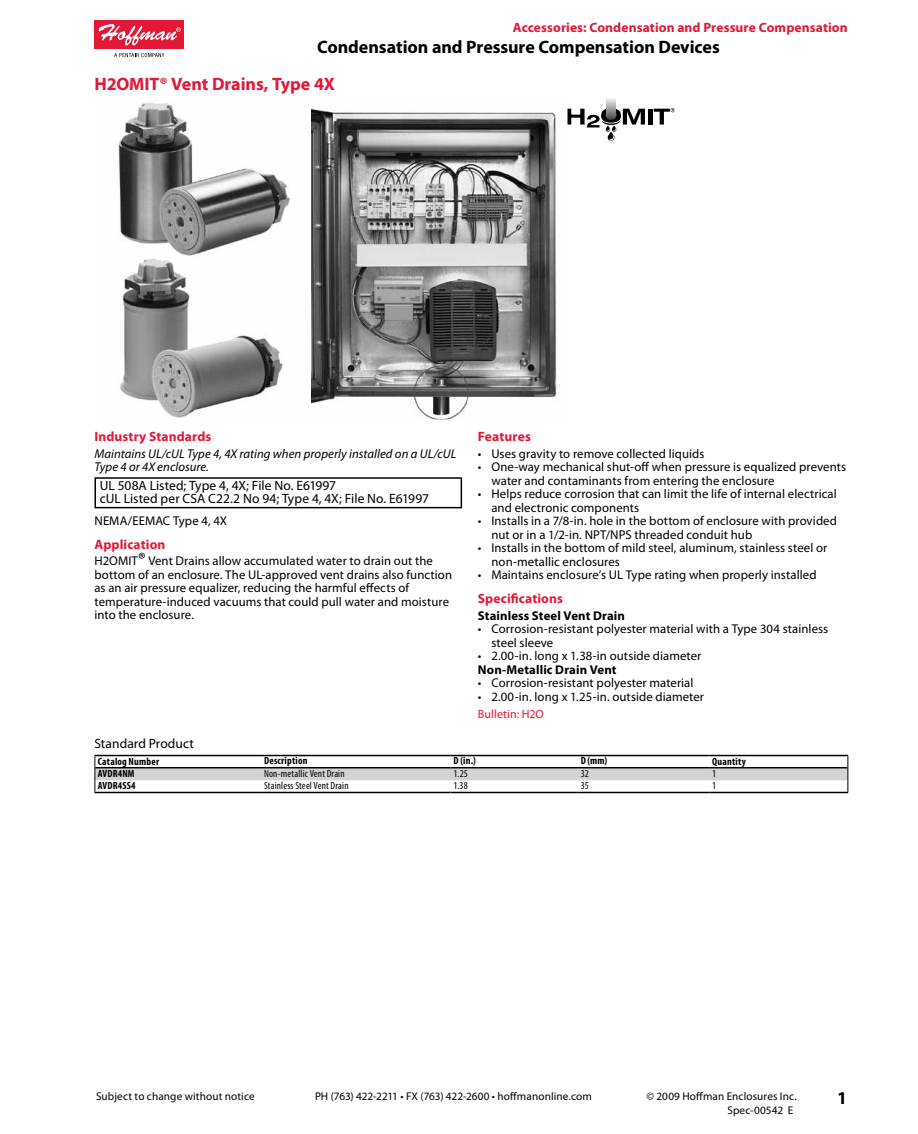
<style>
.page{position:relative;width:918px;height:1134px;background:#fff}
.page>*{position:absolute;margin:0;border:0;box-sizing:border-box;transform-origin:0 0}
.t1{font:700 18px "Myriad Pro";letter-spacing:-.005em;color:#000}
.t2{font:700 18px "Myriad Pro";letter-spacing:-.005em;color:#e31837}
.t3{font:700 13.5px "Myriad Pro";letter-spacing:.01em;color:#e31837}
.t4{font:13.5px/13.5px "Myriad Pro";color:#000}
.t5{font:12.75px/13.5px "Myriad Pro";letter-spacing:.005em;color:#000}
.t6{font:italic 12.75px/13.5px "Myriad Pro";letter-spacing:.005em;color:#000}
.t7{font:700 12.75px "Myriad Pro";letter-spacing:.01em;color:#000}
.t8{font:12px "Myriad Pro";letter-spacing:.005em;color:#e31837}
.t9{font:11.25px "Myriad Pro";letter-spacing:.01em;color:#000}
.t10{font:700 condensed 10.5px "Myriad Pro";letter-spacing:.02em;color:#000}
.t11{font:condensed 10.5px "Myriad Pro";letter-spacing:.015em;color:#000}
.s1{font-size:18px}
</style>
<div class="page">
<div style="left:94px;top:21px;width:90px;height:28px;background:#e31837"></div>
<svg style="left:99px;top:24px;width:82px;height:22px"></svg>
<svg style="left:114px;top:53px;width:50px;height:4px"></svg>
<img style="left:118px;top:102px;width:439px;height:316px">
<div style="left:310px;top:97px;width:257px;height:323px;border:1px solid #fff"></div>
<hr style="left:648px;top:109px;width:4px;height:16px;background:#000">
<svg style="left:654px;top:108px;width:19px;height:17px"></svg>
<svg style="left:607px;top:99px;width:2px;height:9px"></svg>
<svg style="left:613px;top:99px;width:2px;height:9px"></svg>
<svg style="left:610px;top:99px;width:2px;height:9px"></svg>
<svg style="left:569px;top:108px;width:76px;height:31px"></svg>
<div style="left:567px;top:97px;width:108px;height:44px;border:1px solid #fff"></div>
<hr style="left:94px;top:477px;width:368px;height:2px;background:#000">
<hr style="left:94px;top:479px;width:2px;height:28px;background:#000">
<svg style="left:461px;top:479px;width:1px;height:28px"></svg>
<hr style="left:94px;top:507px;width:368px;height:1px;background:#000">
<hr style="left:94px;top:755px;width:167px;height:1px;background:#000">
<hr style="left:261px;top:755px;width:190px;height:1px;background:#000">
<hr style="left:451px;top:755px;width:127px;height:1px;background:#000">
<hr style="left:578px;top:755px;width:131px;height:1px;background:#000">
<hr style="left:709px;top:755px;width:139px;height:1px;background:#000">
<hr style="left:94px;top:792px;width:167px;height:1px;background:#000">
<hr style="left:261px;top:792px;width:190px;height:1px;background:#000">
<hr style="left:451px;top:792px;width:127px;height:1px;background:#000">
<hr style="left:578px;top:792px;width:131px;height:1px;background:#000">
<hr style="left:709px;top:792px;width:139px;height:1px;background:#000">
<svg style="left:94px;top:756px;width:755px;height:36px"></svg>
<p class="t3" style="left:513px;top:19px;width:336px">Accessories: Condensation and Pressure Compensation</p>
<h1 class="t1" style="left:317px;top:36px;width:404px">Condensation and Pressure Compensation Devices</h1>
<h1 class="t2" style="left:94px;top:72px;width:242px">H2OMIT® Vent Drains, Type 4X</h1>
<p class="t3" style="left:94px;top:428px;width:118px">Industry Standards</p>
<p class="t6" style="left:94px;top:447px;width:363px">Maintains UL/cUL Type 4, 4X rating when properly installed on a UL/cUL<br>Type 4 or 4X enclosure.</p>
<p class="t4" style="left:100px;top:478px;width:331px">UL 508A Listed; Type 4, 4X; File No. E61997<br>cUL Listed per CSA C22.2 No 94; Type 4, 4X; File No. E61997</p>
<p class="t5" style="left:94px;top:514px;width:134px">NEMA/EEMAC Type 4, 4X</p>
<p class="t3" style="left:94px;top:535px;width:73px">Application</p>
<p class="t5" style="left:94px;top:554px;width:359px">H2OMIT<span class="s1">®</span> Vent Drains allow accumulated water to drain out the bottom of an enclosure. The UL-approved vent drains also function as an air pressure equalizer, reducing the harmful effects of temperature-induced vacuums that could pull water and moisture into the enclosure.</p>
<p class="t3" style="left:478px;top:428px;width:54px">Features</p>
<p class="t5" style="left:478px;top:447px;width:228px">• Uses gravity to remove collected liquids</p>
<p class="t5" style="left:491px;top:460px;width:356px;text-indent:-14px">• One-way mechanical shut-off when pressure is equalized prevents water and contaminants from entering the enclosure</p>
<p class="t5" style="left:491px;top:487px;width:347px;text-indent:-14px">• Helps reduce corrosion that can limit the life of internal electrical and electronic components</p>
<p class="t5" style="left:491px;top:514px;width:347px;text-indent:-14px">• Installs in a 7/8-in. hole in the bottom of enclosure with provided nut or in a 1/2-in. NPT/NPS threaded conduit hub</p>
<p class="t5" style="left:491px;top:541px;width:338px;text-indent:-14px">• Installs in the bottom of mild steel, aluminum, stainless steel or non-metallic enclosures</p>
<p class="t5" style="left:478px;top:568px;width:340px">• Maintains enclosure’s UL Type rating when properly installed</p>
<p class="t3" style="left:478px;top:590px;width:87px">Specifications</p>
<p class="t7" style="left:478px;top:607px;width:149px">Stainless Steel Vent Drain</p>
<p class="t5" style="left:491px;top:622px;width:338px;text-indent:-14px">• Corrosion-resistant polyester material with a Type 304 stainless steel sleeve</p>
<p class="t5" style="left:478px;top:649px;width:225px">• 2.00-in. long x 1.38-in outside diameter</p>
<p class="t7" style="left:478px;top:661px;width:140px">Non-Metallic Drain Vent</p>
<p class="t5" style="left:478px;top:676px;width:217px">• Corrosion-resistant polyester material</p>
<p class="t5" style="left:478px;top:689px;width:228px">• 2.00-in. long x 1.25-in. outside diameter</p>
<p class="t8" style="left:478px;top:707px;width:67px">Bulletin: H2O</p>
<p class="t4" style="left:94px;top:737px;width:101px">Standard Product</p>
<p class="t10" style="left:98px;top:755px;width:63px">Catalog Number</p>
<p class="t10" style="left:264px;top:754px;width:45px">Description</p>
<p class="t10" style="left:454px;top:754px;width:24px">D (in.)</p>
<p class="t10" style="left:581px;top:754px;width:28px">D (mm)</p>
<p class="t10" style="left:712px;top:755px;width:35px">Quantity</p>
<p class="t10" style="left:98px;top:767px;width:38px">AVDR4NM</p>
<p class="t11" style="left:264px;top:767px;width:82px">Non-metallic Vent Drain</p>
<p class="t11" style="left:454px;top:767px;width:16px">1.25</p>
<p class="t11" style="left:581px;top:767px;width:10px">32</p>
<p class="t11" style="left:712px;top:767px;width:6px">1</p>
<p class="t10" style="left:98px;top:779px;width:39px">AVDR4SS4</p>
<p class="t11" style="left:264px;top:779px;width:86px">Stainless Steel Vent Drain</p>
<p class="t11" style="left:454px;top:779px;width:16px">1.38</p>
<p class="t11" style="left:581px;top:779px;width:10px">35</p>
<p class="t11" style="left:712px;top:779px;width:6px">1</p>
<p class="t9" style="left:96px;top:1089px;width:160px">Subject to change without notice</p>
<p class="t9" style="left:315px;top:1089px;width:278px">PH (763) 422-2211 • FX (763) 422-2600 • hoffmanonline.com</p>
<p class="t9" style="left:647px;top:1089px;width:152px">© 2009 Hoffman Enclosures Inc.</p>
<h1 class="t1" style="left:837px;top:1087px;width:11px">1</h1>
<p class="t9" style="left:727px;top:1103px;width:68px">Spec-00542 E</p>
</div>
